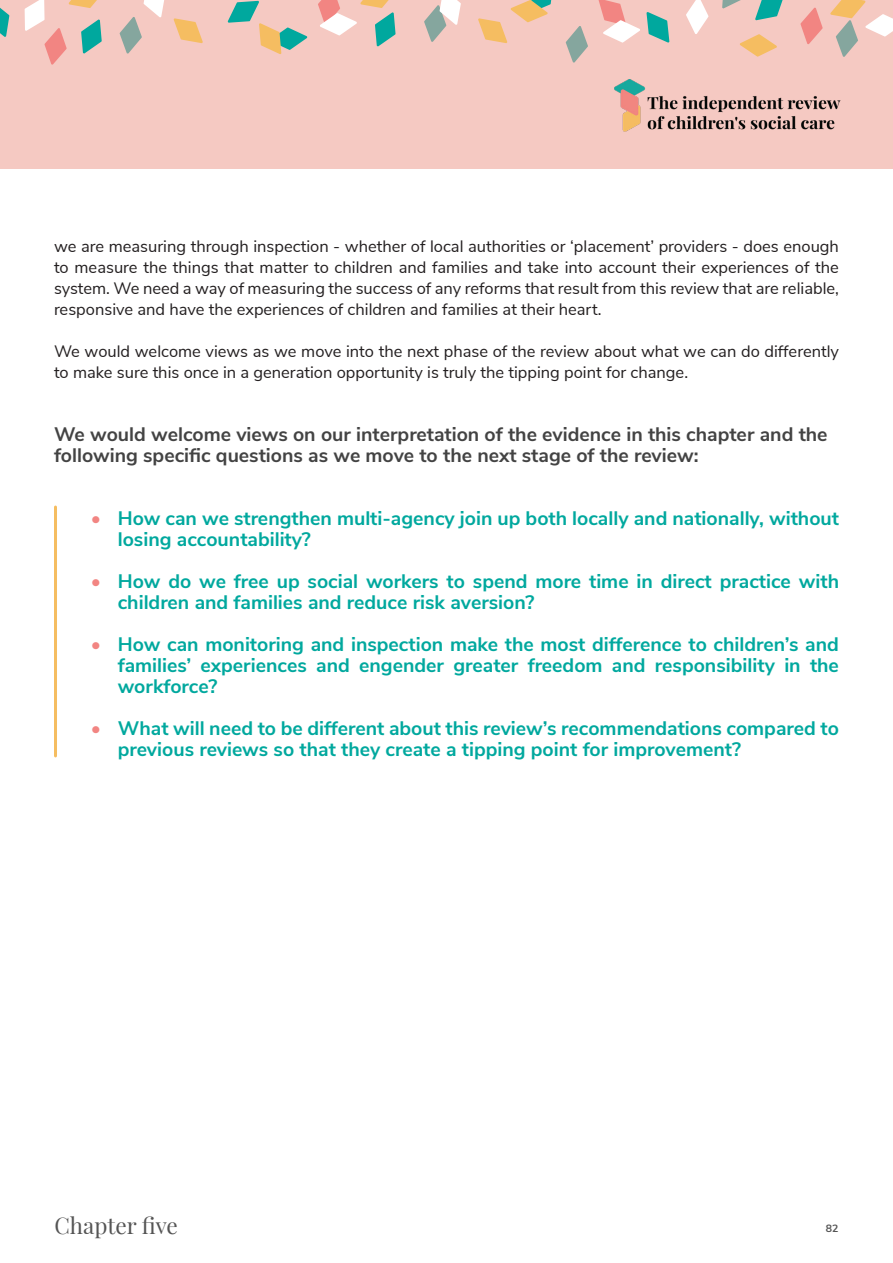
<style>
.page{position:relative;width:893px;height:1263px;background:#fff}
.page>*{position:absolute;margin:0;border:0;box-sizing:border-box;transform-origin:0 0}
.t1{font:22.5px "Playfair Display";color:#545454}
.t2{font:700 19.5px/21px "Nunito Sans";color:#00a89e}
.Heading_3{font:700 19.5px/21px "Nunito Sans";color:#434343}
.Body{font:16.5px/21px "Nunito Sans";color:#231f20;text-align:justify}
.t3{font:700 10.5px "Nunito Sans";color:#545454}
.s1{color:#f28582}
</style>
<div class="page">
<div style="left:0;top:0;width:893px;height:169px;background:#f5c9c2"></div>
<svg style="left:173px;top:18px;width:30px;height:25px"></svg>
<svg style="left:120px;top:0;width:44px;height:54px"></svg>
<svg style="left:228px;top:1px;width:79px;height:53px"></svg>
<svg style="left:646px;top:12px;width:23px;height:31px"></svg>
<svg style="left:424px;top:0;width:37px;height:42px"></svg>
<svg style="left:318px;top:0;width:78px;height:47px"></svg>
<svg style="left:478px;top:0;width:74px;height:43px"></svg>
<svg style="left:598px;top:0;width:42px;height:43px"></svg>
<svg style="left:800px;top:7px;width:23px;height:37px"></svg>
<svg style="left:830px;top:0;width:63px;height:57px"></svg>
<svg style="left:25px;top:0;width:77px;height:65px"></svg>
<svg style="left:0;top:8px;width:9px;height:29px"></svg>
<svg style="left:722px;top:0;width:19px;height:9px"></svg>
<svg style="left:740px;top:34px;width:37px;height:23px"></svg>
<svg style="left:686px;top:0;width:22px;height:34px"></svg>
<svg style="left:755px;top:0;width:28px;height:20px"></svg>
<svg style="left:566px;top:26px;width:22px;height:37px"></svg>
<img style="left:615px;top:80px;width:226px;height:52px">
<hr style="left:54px;top:507px;width:3px;height:249px;background:#f5bd61">
<p class="Body" style="left:54px;top:235px;width:786px">we are measuring through inspection - whether of local authorities or ‘placement’ providers - does enough to measure the things that matter to children and families and take into account their experiences of the system. We need a way of measuring the success of any reforms that result from this review that are reliable, responsive and have the experiences of children and families at their heart.</p>
<p class="Body" style="left:54px;top:340px;width:786px">We would welcome views as we move into the next phase of the review about what we can do differently to make sure this once in a generation opportunity is truly the tipping point for change.</p>
<p class="Heading_3" style="left:54px;top:423px;width:775px">We would welcome views on our interpretation of the evidence in this chapter and the following specific questions as we move to the next stage of the review:</p>
<p class="t2" style="left:118px;top:507px;width:723px;text-indent:-27px"><span class="s1">•</span> How can we strengthen multi-agency join up both locally and nationally, without losing accountability?</p>
<p class="t2" style="left:118px;top:570px;width:723px;text-indent:-27px"><span class="s1">•</span> How do we free up social workers to spend more time in direct practice with children and families and reduce risk aversion?</p>
<p class="t2" style="left:118px;top:633px;width:723px;text-align:justify;text-indent:-27px"><span class="s1">•</span> How can monitoring and inspection make the most difference to children’s and families’ experiences and engender greater freedom and responsibility in the workforce?</p>
<p class="t2" style="left:118px;top:717px;width:723px;text-indent:-27px"><span class="s1">•</span> What will need to be different about this review’s recommendations compared to previous reviews so that they create a tipping point for improvement?</p>
<h1 class="t1" style="left:54px;top:1208px;width:125px">Chapter five</h1>
<p class="t3" style="left:826px;top:1221px;width:14px">82</p>
</div>
